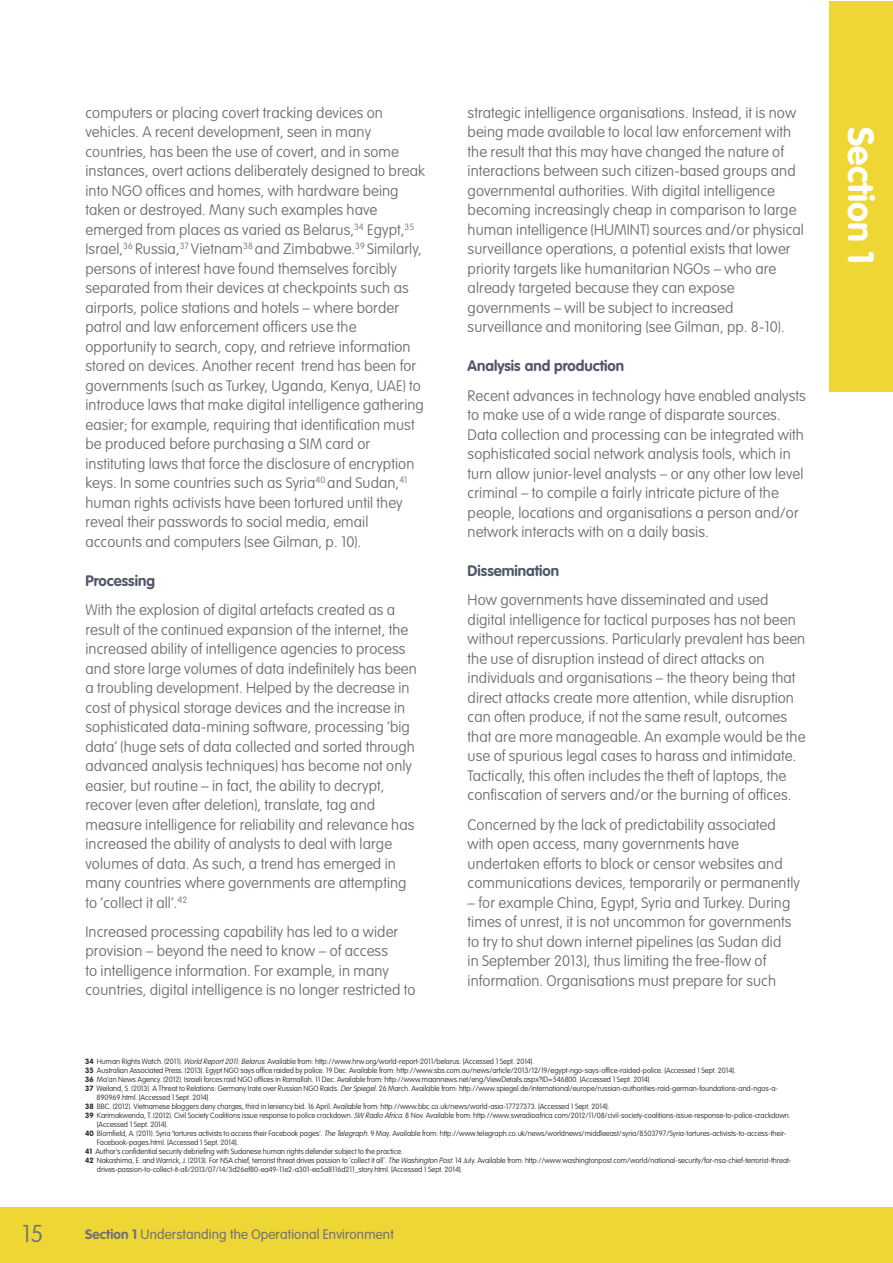
<style>
.page{position:relative;width:893px;height:1263px;background:#fff}
.page>*{position:absolute;margin:0;border:0;box-sizing:border-box;transform-origin:0 0}
.t1{font:700 36px "VAG Rounded Std";letter-spacing:.005em;color:#fff}
.t2{font:100 24px "VAG Rounded Std";color:#707074}
.t3{font:100 15px/19.5px "VAG Rounded Std";letter-spacing:.005em;color:#707074}
.t4{font:700 15px "VAG Rounded Std";color:#515767}
.t5{font:300 13.5px "VAG Rounded Std";letter-spacing:.01em;color:#707074}
.t6{font:100 7.5px "VAG Rounded Std";letter-spacing:-.005em;color:#272627}
.s1{font-weight:700}
.s2{font-style:italic}
</style>
<div class="page">
<div style="left:0;top:1208px;width:892px;height:55px;background:#eed735"></div>
<div style="left:829px;top:1px;width:63px;height:390px;background:#eed735"></div>
<p class="t3" style="left:85px;top:103px;width:341px">computers or placing covert tracking devices on vehicles. A recent development, seen in many countries, has been the use of covert, and in some instances, overt actions deliberately designed to break into NGO offices and homes, with hardware being taken or destroyed. Many such examples have emerged from places as varied as Belarus,<sup>34</sup> Egypt,<sup>35<br></sup>Israel,<sup>36</sup> Russia,<sup>37</sup> Vietnam<sup>38</sup> and Zimbabwe.<sup>39</sup> Similarly, persons of interest have found themselves forcibly separated from their devices at checkpoints such as airports, police stations and hotels – where border patrol and law enforcement officers use the opportunity to search, copy, and retrieve information stored on devices. Another recent trend has been for governments (such as Turkey, Uganda, Kenya, UAE) to introduce laws that make digital intelligence gathering easier; for example, requiring that identification must be produced before purchasing a SIM card or instituting laws that force the disclosure of encryption keys. In some countries such as Syria<sup>40</sup> and Sudan,<sup>41 </sup>human rights activists have been tortured until they reveal their passwords to social media, email accounts and computers (see Gilman, p. 10).</p>
<p class="t4" style="left:85px;top:572px;width:71px">Processing</p>
<p class="t3" style="left:85px;top:601px;width:333px">With the explosion of digital artefacts created as a result of the continued expansion of the internet, the increased ability of intelligence agencies to process and store large volumes of data indefinitely has been a troubling development. Helped by the decrease in cost of physical storage devices and the increase in sophisticated data-mining software, processing ‘big data’ (huge sets of data collected and sorted through advanced analysis techniques) has become not only easier, but routine – in fact, the ability to decrypt, recover (even after deletion), translate, tag and measure intelligence for reliability and relevance has increased the ability of analysts to deal with large volumes of data. As such, a trend has emerged in many countries where governments are attempting to ‘collect it all’.<sup>42</sup></p>
<p class="t3" style="left:85px;top:922px;width:332px">Increased processing capability has led to a wider provision – beyond the need to know – of access<br>to intelligence information. For example, in many countries, digital intelligence is no longer restricted to</p>
<p class="t3" style="left:468px;top:103px;width:338px">strategic intelligence organisations. Instead, it is now being made available to local law enforcement with the result that this may have changed the nature of interactions between such citizen-based groups and governmental authorities. With digital intelligence becoming increasingly cheap in comparison to large human intelligence (HUMINT) sources and/or physical surveillance operations, a potential exists that lower priority targets like humanitarian NGOs – who are already targeted because they can expose governments – will be subject to increased surveillance and monitoring (see Gilman, pp. 8-10).</p>
<p class="t4" style="left:468px;top:357px;width:158px">Analysis and production</p>
<p class="t3" style="left:468px;top:386px;width:340px">Recent advances in technology have enabled analysts to make use of a wide range of disparate sources.<br>Data collection and processing can be integrated with sophisticated social network analysis tools, which in turn allow junior-level analysts – or any other low level criminal – to compile a fairly intricate picture of the people, locations and organisations a person and/or network interacts with on a daily basis.</p>
<p class="t4" style="left:468px;top:562px;width:93px">Dissemination</p>
<p class="t3" style="left:468px;top:591px;width:339px">How governments have disseminated and used digital intelligence for tactical purposes has not been without repercussions. Particularly prevalent has been the use of disruption instead of direct attacks on individuals and organisations – the theory being that direct attacks create more attention, while disruption can often produce, if not the same result, outcomes that are more manageable. An example would be the use of spurious legal cases to harass and intimidate.<br>Tactically, this often includes the theft of laptops, the confiscation of servers and/or the burning of offices.</p>
<p class="t3" style="left:468px;top:815px;width:334px">Concerned by the lack of predictability associated with open access, many governments have undertaken efforts to block or censor websites and communications devices, temporarily or permanently</p>
<p class="t3" style="left:468px;top:893px;width:325px">– for example China, Egypt, Syria and Turkey. During times of unrest, it is not uncommon for governments to try to shut down internet pipelines (as Sudan did in September 2013), thus limiting the free-flow of information. Organisations must prepare for such</p>
<p class="t6" style="left:85px;top:1057px;width:450px"><span class="s1">34</span> Human Rights Watch. (2011). <span class="s2">World Report2011:Belarus</span>. Available from: http://www.hrw.org/world-report-2011/belarus. [Accessed 1 Sept. 2014].</p>
<p class="t6" style="left:85px;top:1066px;width:652px"><span class="s1">35</span> Australian Associated Press. (2013). Egypt NGO says office raided by police. 19 Dec. Available from: http://www.sbs.com.au/news/article/2013/12/19/egypt-ngo-says-office-raided-police. [Accessed 1 Sept. 2014].</p>
<p class="t6" style="left:85px;top:1075px;width:568px"><span class="s1">36</span> Ma’an News Agency. (2012). Israeli forces raid NGO offices in Ramallah. 11 Dec. Available from: http://www.maannews.net/eng/ViewDetails.aspx?ID=546800. [Accessed 1 Sept. 2014].</p>
<p class="t6" style="left:85px;top:1084px;width:694px"><span class="s1">37</span> Weiland, S. (2013). A Threat to Relations: Germany Irate over Russian NGO Raids. <span class="s2">DerSpiegel</span>. 26 March. Available from: http://www.spiegel.de/international/europe/russian-authorities-raid-german-foundations-and-ngos-a-</p>
<p class="t6" style="left:97px;top:1093px;width:115px">890969.html. [Accessed 1 Sept. 2014].</p>
<p class="t6" style="left:85px;top:1102px;width:526px"><span class="s1">38</span> BBC. (2012). Vietnamese bloggers deny charges, third in leniency bid. 16 April. Available from: http://www.bbc.co.uk/news/world-asia-17727373. [Accessed 1 Sept. 2014].</p>
<p class="t6" style="left:85px;top:1111px;width:707px"><span class="s1">39</span> Karimakwenda, T. (2012). Civil Society Coalitions issue response to police crackdown. <span class="s2">SW Radio Africa</span>. 8 Nov. Available from: http://www.swradioafrica.com/2012/11/08/civil-society-coalitions-issue-response-to-police-crackdown.</p>
<p class="t6" style="left:97px;top:1120px;width:73px">[Accessed 1 Sept. 2014].</p>
<p class="t6" style="left:85px;top:1129px;width:703px"><span class="s1">40</span> Blomfield, A. (2011). Syria ‘tortures activists to access their Facebook pages’. <span class="s2">The Telegraph</span>. 9 May. Available from: http://www.telegraph.co.uk/news/worldnews/middleeast/syria/8503797/Syria-tortures-activists-to-access-their-</p>
<p class="t6" style="left:97px;top:1138px;width:143px">Facebook-pages.html. [Accessed 1 Sept. 2014].</p>
<p class="t6" style="left:85px;top:1147px;width:319px"><span class="s1">41</span> Author’s confidential security debriefing with Sudanese human rights defender subject to the practice.</p>
<p class="t6" style="left:85px;top:1156px;width:708px"><span class="s1">42</span> Nakashima, E. and Warrick, J. (2013). For NSA chief, terrorist threat drives passion to ‘collect it all’. <span class="s2">The Washington Post</span>. 14 July. Available from: http://www.washingtonpost.com/world/national-security/for-nsa-chief-terrorist-threat-</p>
<p class="t6" style="left:97px;top:1165px;width:367px">drives-passion-to-collect-it-all/2013/07/14/3d26ef80-ea49-11e2-a301-ea5a8116d211_story.html. [Accessed 1 Sept. 2014].</p>
<h2 class="t2" style="left:22px;top:1220px;width:23px">15</h2>
<p class="t5" style="left:85px;top:1226px;width:310px"><span class="s1">Section 1</span> Understanding the Operational Environment</p>
<h1 class="t1" style="left:882px;top:127px;width:139px;rotate:90deg">Section 1</h1>
</div>
